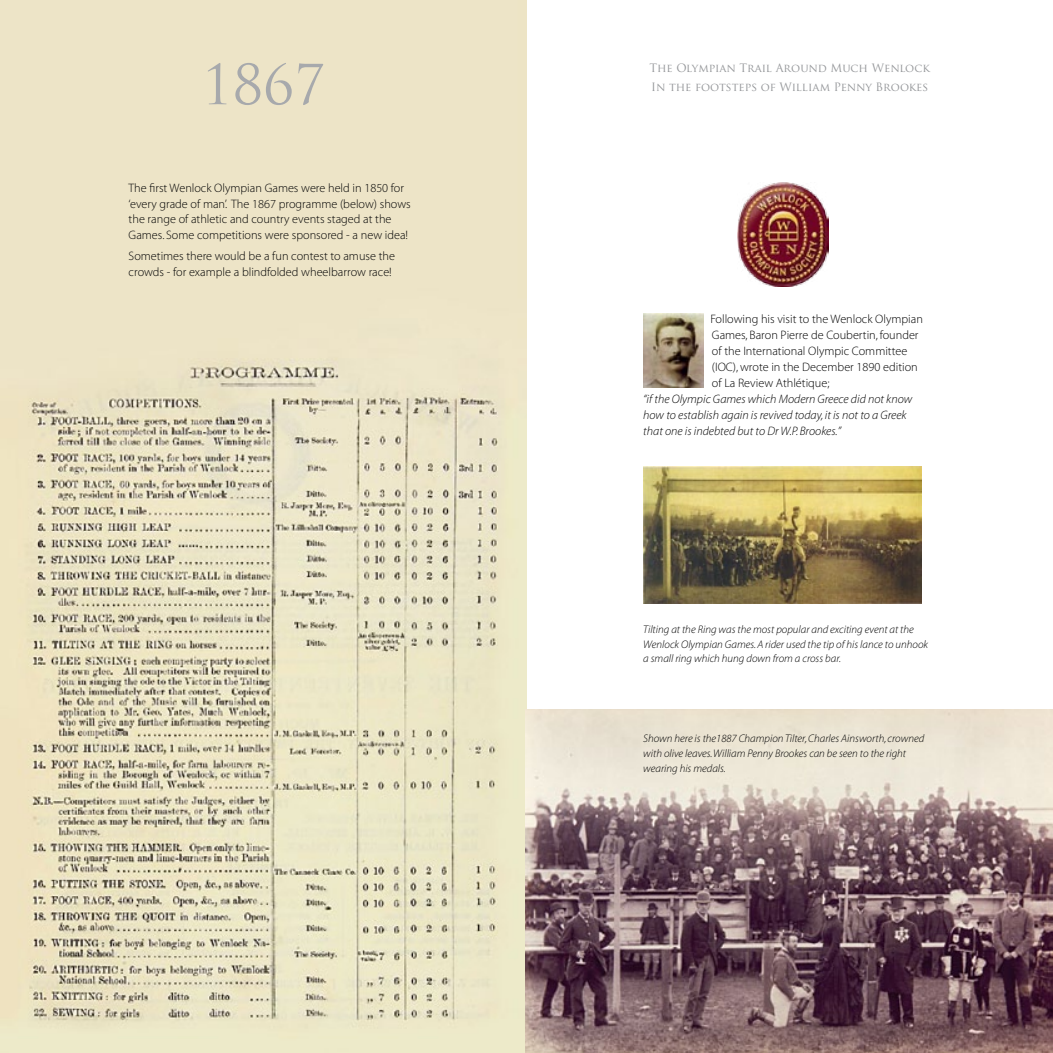
<style>
.page{position:relative;width:1053px;height:1053px;background:#fff}
.page>*{position:absolute;margin:0;border:0;box-sizing:border-box;transform-origin:0 0}
.t1{font:53.75px "Trajan Pro";color:#a7a9ac}
.t2{font:12.25px/15.9px "Myriad Light Norm";color:#000}
.t3{font:12.25px/15.9px "Myriad Light Norm It";color:#000}
.t4{font:11.25px "Trajan Pro";color:#939598}
.t5{font:11px/14.8px "Myriad Light Norm It";color:#000}
</style>
<div class="page">
<img style="left:0;top:0;width:526px;height:1052px">
<img style="left:525px;top:709px;width:527px;height:343px">
<img style="left:643px;top:466px;width:278px;height:137px">
<img style="left:643px;top:313px;width:60px;height:74px">
<img style="left:737px;top:182px;width:91px;height:104px">
<h1 class="t1" style="left:202px;top:50px;width:124px">1867</h1>
<p class="t2" style="left:129px;top:180px;width:284px">The first Wenlock Olympian Games were held in 1850 for ‘every grade of man’. The 1867 programme (below) shows the range of athletic and country events staged at the Games. Some competitions were sponsored - a new idea!</p>
<p class="t2" style="left:129px;top:249px;width:268px">Sometimes there would be a fun contest to amuse the crowds - for example a blindfolded wheelbarrow race!</p>
<p class="t4" style="left:649px;top:61px;width:282px">The Olympian Trail Around Much Wenlock</p>
<p class="t4" style="left:651px;top:80px;width:279px">In the footsteps of William Penny Brookes</p>
<p class="t2" style="left:710px;top:311px;width:214px">Following his visit to the Wenlock Olympian Games, Baron Pierre de Coubertin, founder of the International Olympic Committee (IOC), wrote in the December 1890 edition of La Review Athlétique;</p>
<p class="t3" style="left:643px;top:391px;width:270px">“if the Olympic Games which Modern Greece did not know how to establish again is revived today, it is not to a Greek that one is indebted but to Dr W.P. Brookes.”</p>
<p class="t5" style="left:643px;top:622px;width:286px">Tilting at the Ring was the most popular and exciting event at the<br>Wenlock Olympian Games. A rider used the tip of his lance to unhook a small ring which hung down from a cross bar.</p>
<p class="t5" style="left:643px;top:731px;width:282px">Shown here is the1887 Champion Tilter, Charles Ainsworth, crowned with olive leaves. William Penny Brookes can be seen to the right wearing his medals.</p>
</div>
